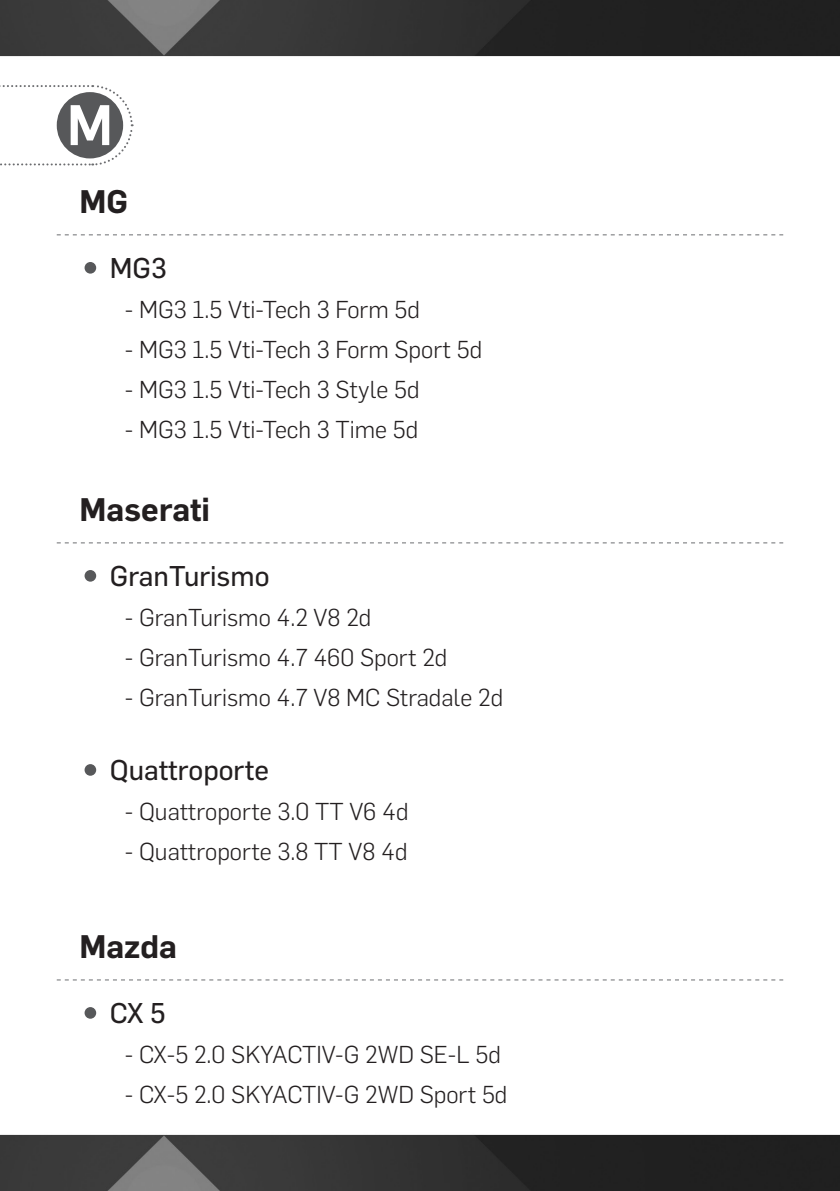
<style>
.page{position:relative;width:840px;height:1191px;background:#fff}
.page>*{position:absolute;margin:0;border:0;box-sizing:border-box;transform-origin:0 0}
.t1{font:500 56px "Flama";color:#fff}
.t2{font:600 32px "Flama";color:#231f20}
.t3{font:28px "Flama Basic";color:#231f20}
.t4{font:300 24px "Flama";color:#231f20}
</style>
<div class="page">
<img style="left:0;top:0;width:839px;height:1191px">
<div style="left:84px;top:262px;width:12px;height:12px;background:#57585a;border-radius:50%"></div>
<div style="left:84px;top:570px;width:12px;height:11px;background:#57585a;border-radius:50%"></div>
<div style="left:84px;top:764px;width:12px;height:11px;background:#57585a;border-radius:50%"></div>
<svg style="left:57px;top:234px;width:725px;height:1px"></svg>
<svg style="left:57px;top:542px;width:725px;height:1px"></svg>
<svg style="left:0;top:84px;width:134px;height:82px"></svg>
<div style="left:57px;top:92px;width:66px;height:66px;background:#57585a;border-radius:50%"></div>
<div style="left:84px;top:1007px;width:12px;height:11px;background:#57585a;border-radius:50%"></div>
<svg style="left:57px;top:979px;width:725px;height:1px"></svg>
<p class="t1" style="left:67px;top:85px;width:48px">M</p>
<p class="t2" style="left:79px;top:179px;width:50px">MG</p>
<p class="t3" style="left:110px;top:248px;width:58px">MG3</p>
<p class="t4" style="left:125px;top:293px;width:296px">- MG3 1.5 Vti-Tech 3 Form 5d</p>
<p class="t4" style="left:125px;top:333px;width:359px">- MG3 1.5 Vti-Tech 3 Form Sport 5d</p>
<p class="t4" style="left:125px;top:373px;width:296px">- MG3 1.5 Vti-Tech 3 Style 5d</p>
<p class="t4" style="left:125px;top:413px;width:295px">- MG3 1.5 Vti-Tech 3 Time 5d</p>
<p class="t2" style="left:79px;top:487px;width:132px">Maserati</p>
<p class="t3" style="left:110px;top:556px;width:161px">GranTurismo</p>
<p class="t4" style="left:125px;top:601px;width:248px">- GranTurismo 4.2 V8 2d</p>
<p class="t4" style="left:125px;top:641px;width:324px">- GranTurismo 4.7 460 Sport 2d</p>
<p class="t4" style="left:125px;top:681px;width:380px">- GranTurismo 4.7 V8 MC Stradale 2d</p>
<p class="t3" style="left:110px;top:750px;width:161px">Quattroporte</p>
<p class="t4" style="left:125px;top:795px;width:285px">- Quattroporte 3.0 TT V6 4d</p>
<p class="t4" style="left:125px;top:835px;width:284px">- Quattroporte 3.8 TT V8 4d</p>
<p class="t2" style="left:79px;top:923px;width:99px">Mazda</p>
<p class="t3" style="left:110px;top:993px;width:57px">CX 5</p>
<p class="t4" style="left:125px;top:1038px;width:377px">- CX-5 2.0 SKYACTIV-G 2WD SE-L 5d</p>
<p class="t4" style="left:125px;top:1078px;width:384px">- CX-5 2.0 SKYACTIV-G 2WD Sport 5d</p>
</div>
